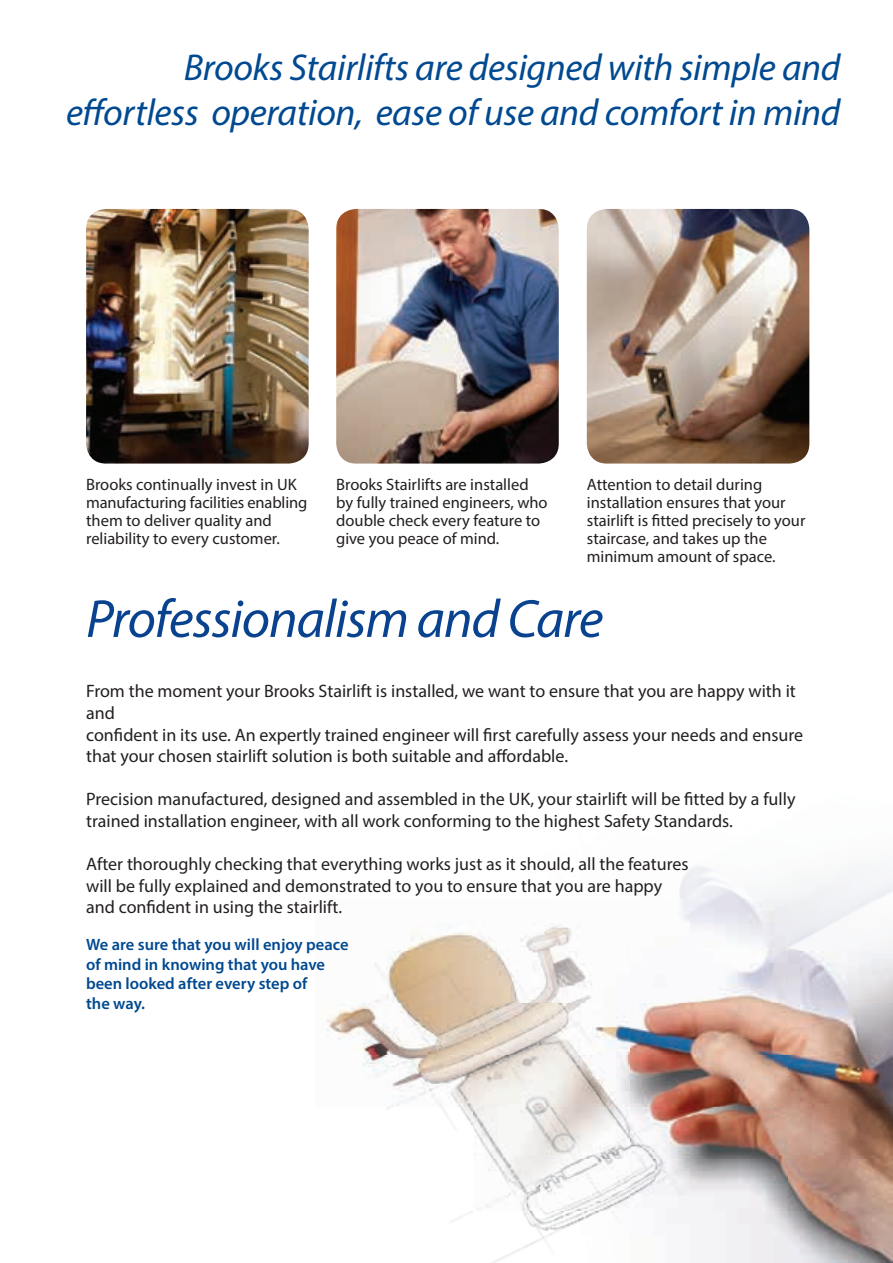
<style>
.page{position:relative;width:893px;height:1263px;background:#fff}
.page>*{position:absolute;margin:0;border:0;box-sizing:border-box;transform-origin:0 0}
.t1{font:italic 54px "Myriad Pro";letter-spacing:-.02em;color:#09428e}
.t2{font:italic 37.5px/45px "Myriad Pro";letter-spacing:-.01em;color:#014990;text-align:right}
.t3{font:18px/21.6px "Myriad Pro";color:#231f20}
.t4{font:16.5px/18px "Myriad Pro";color:#231f20}
.t5{font:600 16.5px/19.8px "Myriad Pro";color:#014990}
</style>
<div class="page">
<img style="left:327px;top:866px;width:566px;height:397px">
<img style="left:587px;top:209px;width:222px;height:255px">
<img style="left:336px;top:209px;width:223px;height:255px">
<img style="left:86px;top:209px;width:223px;height:255px">
<h2 class="t2" style="left:66px;top:45px;width:776px">Brooks Stairlifts are designed with simple and effortless operation, ease of use and comfort in mind</h2>
<p class="t4" style="left:336px;top:475px;width:213px">Brooks Stairlifts are installed by fully trained engineers, who double check every feature to give you peace of mind.</p>
<p class="t4" style="left:86px;top:475px;width:223px">Brooks continually invest in UK manufacturing facilities enabling them to deliver quality and reliability to every customer.</p>
<p class="t4" style="left:587px;top:475px;width:220px">Attention to detail during installation ensures that your stairlift is fitted precisely to your staircase, and takes up the minimum amount of space.</p>
<h1 class="t1" style="left:86px;top:585px;width:519px">Professionalism and Care</h1>
<p class="t3" style="left:86px;top:680px;width:719px">From the moment your Brooks Stairlift is installed, we want to ensure that you are happy with it and<br>confident in its use. An expertly trained engineer will first carefully assess your needs and ensure that your chosen stairlift solution is both suitable and affordable.</p>
<p class="t3" style="left:86px;top:788px;width:711px">Precision manufactured, designed and assembled in the UK, your stairlift will be fitted by a fully trained installation engineer, with all work conforming to the highest Safety Standards.</p>
<p class="t3" style="left:86px;top:853px;width:604px">After thoroughly checking that everything works just as it should, all the features will be fully explained and demonstrated to you to ensure that you are happy and confident in using the stairlift.</p>
<p class="t5" style="left:86px;top:934px;width:264px">We are sure that you will enjoy peace of mind in knowing that you have been looked after every step of<br>the way.</p>
</div>
